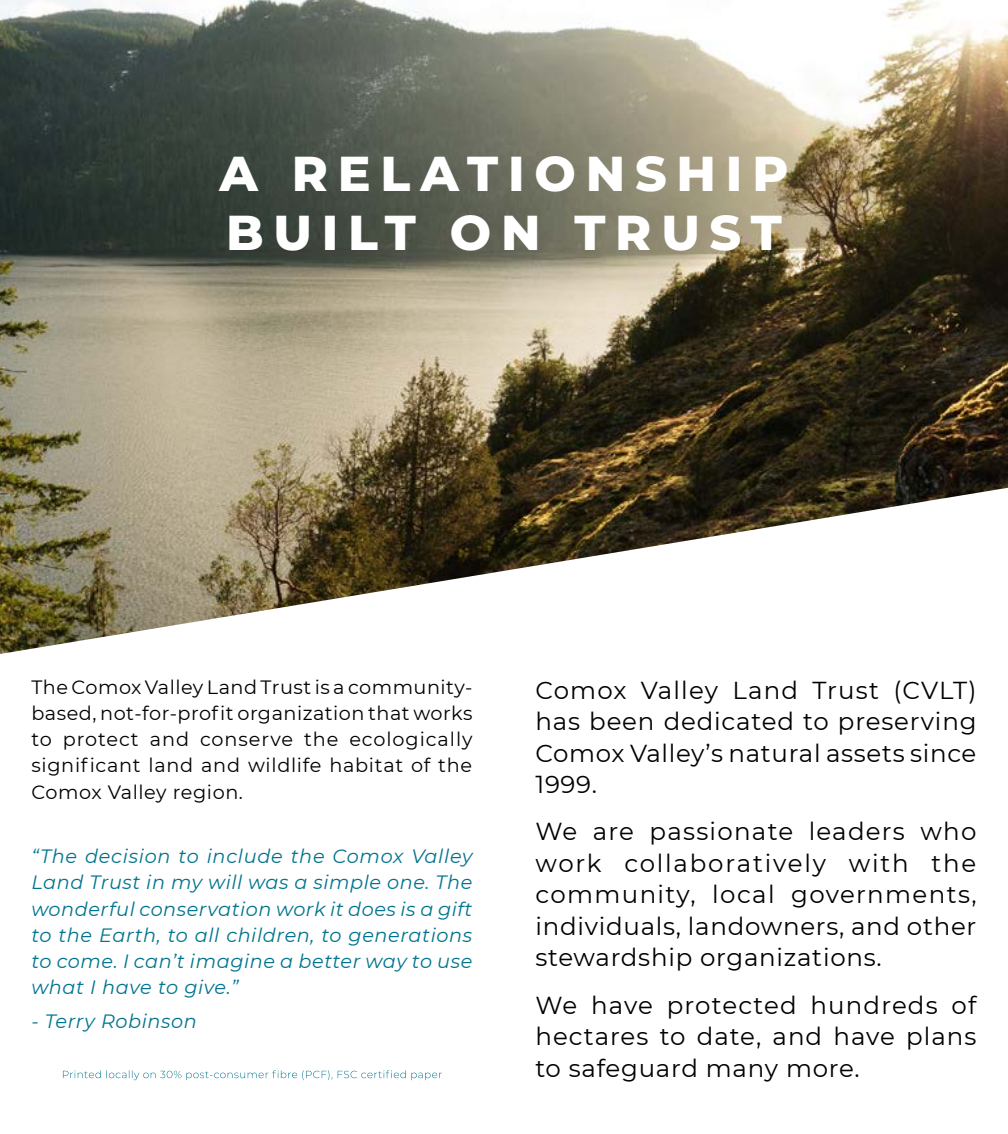
<style>
.page{position:relative;width:1008px;height:1134px;background:#fff}
.page>*{position:absolute;margin:0;border:0;box-sizing:border-box;transform-origin:0 0}
.t1{font:800 49px/58.8px "Montserrat";letter-spacing:.2em;color:#fff}
.t2{font:24.5px/31.5px "Montserrat";letter-spacing:.03em;color:#000;text-align:justify}
.t3{font:italic 19.25px/26.2px "Montserrat";letter-spacing:.03em;color:#00748e;text-align:justify}
.t4{font:19.25px/26.2px "Montserrat";letter-spacing:.035em;color:#000;text-align:justify}
</style>
<div class="page">
<img style="left:0;top:0;width:1008px;height:654px">
<svg style="left:63px;top:1070px;width:379px;height:10px"></svg>
<h1 class="t1" style="left:219px;top:142px;width:571px">A RELATIONSHIP<br>BUILT ON TRUST</h1>
<p class="t4" style="left:31px;top:673px;width:443px">The Comox Valley Land Trust is a community&shy;based, not-for-profit organization that works to protect and conserve the ecologically significant land and wildlife habitat of the Comox Valley region.</p>
<p class="t3" style="left:31px;top:842px;width:443px">“The decision to include the Comox Valley Land Trust in my will was a simple one. The wonderful conservation work it does is a gift to the Earth, to all children, to generations to come. I can’t imagine a better way to use what I have to give.”</p>
<p class="t3" style="left:31px;top:1008px;width:167px">- Terry Robinson</p>
<p class="t2" style="left:535px;top:673px;width:443px">Comox Valley Land Trust (CVLT) has been dedicated to preserving Comox Valley’s natural assets since 1999.</p>
<p class="t2" style="left:535px;top:815px;width:443px">We are passionate leaders who work collaboratively with the community, local governments, individuals, landowners, and other stewardship organizations.</p>
<p class="t2" style="left:535px;top:988px;width:443px">We have protected hundreds of hectares to date, and have plans to safeguard many more.</p>
</div>
